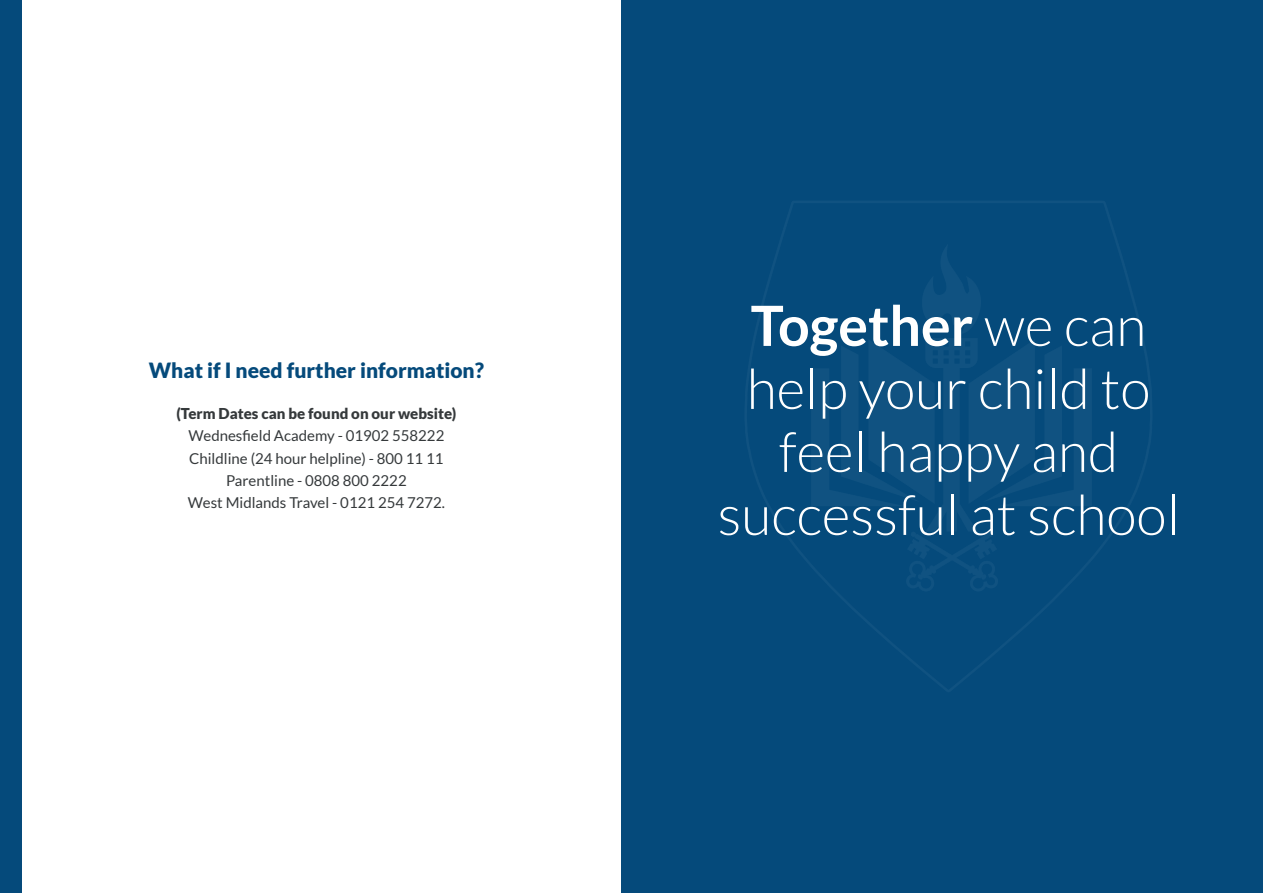
<style>
.page{position:relative;width:1263px;height:893px;background:#fff}
.page>*{position:absolute;margin:0;border:0;box-sizing:border-box;transform-origin:0 0}
.t1{font:300 55.5px/63px "Lato";color:#fff;text-align:center}
.t2{font:900 21px "Lato";color:#054a7b}
.t3{font:15px/22.2px "Lato";color:#35393b;text-align:center}
.t4{font:900 15px "Lato";color:#35393b}
.s1{font-weight:700}
</style>
<div class="page">
<div style="left:633px;top:0;width:630px;height:893px;background:#054a7b"></div>
<div style="left:0;top:0;width:21px;height:893px;background:#054a7b"></div>
<div style="left:621px;top:0;width:21px;height:893px;background:#054a7b"></div>
<img style="left:745px;top:201px;width:407px;height:491px">
<h2 class="t2" style="left:149px;top:358px;width:337px">What if I need further information?</h2>
<p class="t4" style="left:176px;top:405px;width:281px">(Term Dates can be found on our website)</p>
<p class="t3" style="left:188px;top:425px;width:259px">Wednesfield Academy - 01902 558222<br>Childline (24 hour helpline) - 800 11 11<br>Parentline - 0808 800 2222<br>West Midlands Travel - 0121 254 7272.</p>
<h1 class="t1" style="left:717px;top:295px;width:464px"><span class="s1">Together</span> we can help your child to feel happy and successful at school</h1>
</div>
